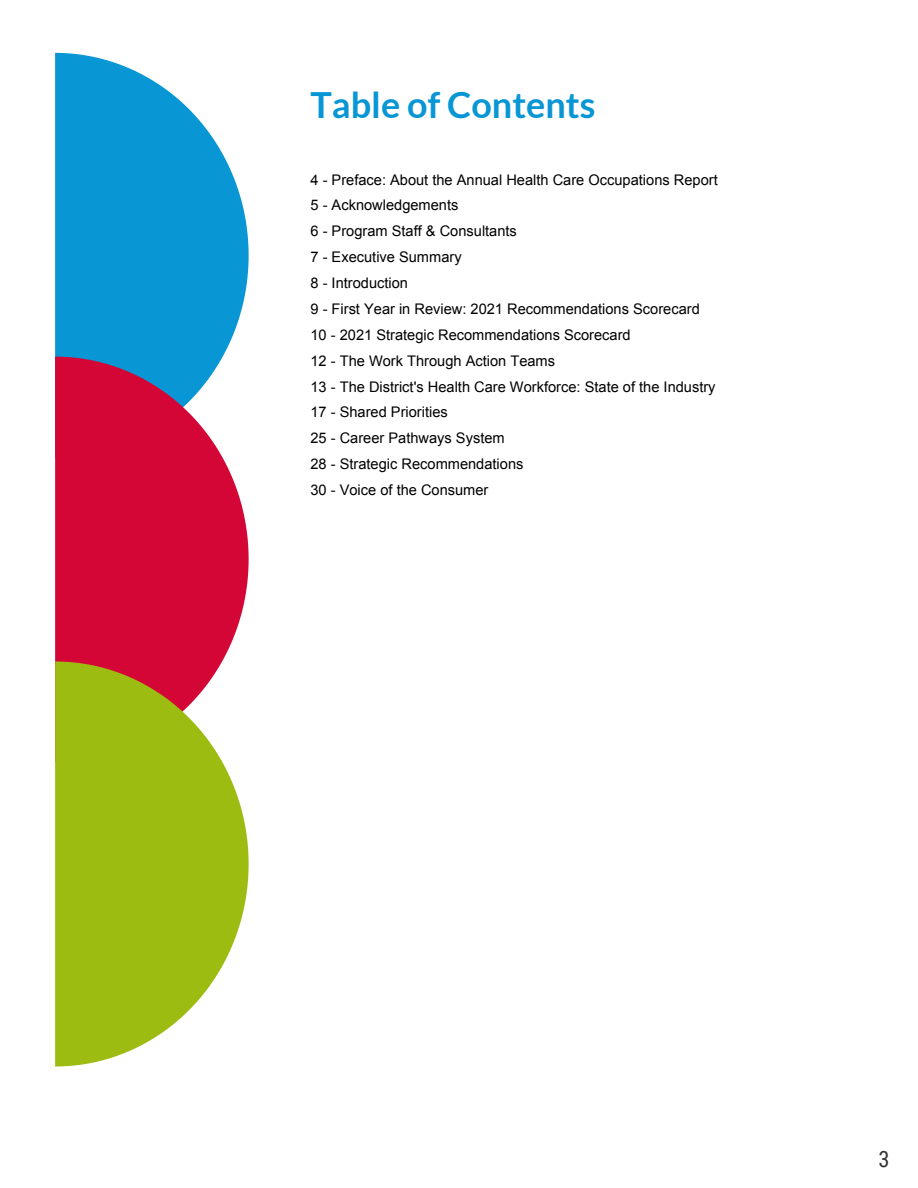
<style>
.page{position:relative;width:918px;height:1188px;background:#fff}
.page>*{position:absolute;margin:0;border:0;box-sizing:border-box;transform-origin:0 0}
.t1{font:700 36px "Lato";color:#0896d4}
.t2{font:22.5px "Roboto Condensed";color:#333}
.t3{font:14.7px/25.8px "Arial";color:#000}
</style>
<div class="page">
<svg style="left:55px;top:53px;width:194px;height:304px;fill:#0896d4"></svg>
<svg style="left:55px;top:357px;width:194px;height:305px;background:#cd2753"></svg>
<svg style="left:55px;top:662px;width:194px;height:404px;fill:#9cbc11"></svg>
<h1 class="t1" style="left:310px;top:84px;width:287px">Table of Contents</h1>
<p class="t3" style="left:310px;top:167px;width:409px">4 - Preface: About the Annual Health Care Occupations Report 5 - Acknowledgements<br>6 - Program Staff &amp; Consultants<br>7 - Executive Summary<br>8 - Introduction<br>9 - First Year in Review: 2021 Recommendations Scorecard 10 - 2021 Strategic Recommendations Scorecard<br>12 - The Work Through Action Teams<br>13 - The District's Health Care Workforce: State of the Industry 17 - Shared Priorities<br>25 - Career Pathways System<br>28 - Strategic Recommendations<br>30 - Voice of the Consumer</p>
<h2 class="t2" style="left:879px;top:1143px;width:13px">3</h2>
</div>
